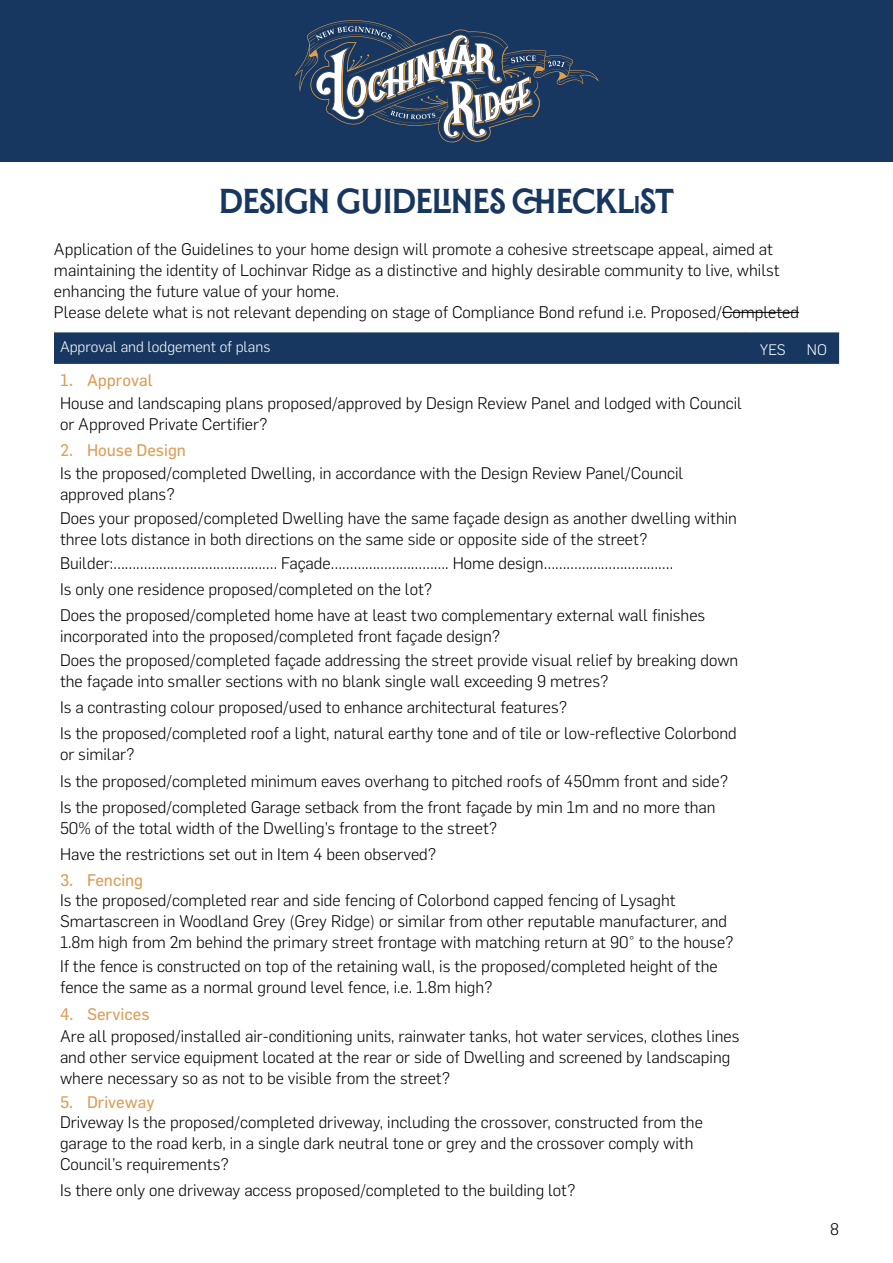
<style>
.page{position:relative;width:893px;height:1263px;background:#fff}
.page>*{position:absolute;margin:0;border:0;box-sizing:border-box;transform-origin:0 0}
.t1{font:34.5px "Montecatini Pro Stretto Ultra";color:#173760}
.t2{font:300 16.5px/21px "Flama";color:#000}
.t3{font:16.5px "Flama";color:#db9f5a}
.t4{font:300 15px "Flama";color:#fff}
.s1{font-size:24.15px}
</style>
<div class="page">
<div style="left:0;top:0;width:893px;height:162px;background:#173760"></div>
<svg style="left:294px;top:20px;width:305px;height:122px"></svg>
<hr style="left:722px;top:312px;width:77px;height:1px;background:#000">
<div style="left:54px;top:334px;width:785px;height:30px;background:#173760"></div>
<hr style="left:54px;top:332px;width:697px;height:2px;background:#173760">
<hr style="left:751px;top:332px;width:44px;height:2px;background:#173760">
<hr style="left:795px;top:332px;width:44px;height:2px;background:#173760">
<h1 class="t1" style="left:219px;top:181px;width:456px">DESIGN GUIDELINES CHECKL<span class="s1">I</span>ST</h1>
<p class="t2" style="left:54px;top:238px;width:747px">Application of the Guidelines to your home design will promote a cohesive streetscape appeal, aimed at maintaining the identity of Lochinvar Ridge as a distinctive and highly desirable community to live, whilst enhancing the future value of your home.<br>Please delete what is not relevant depending on stage of Compliance Bond refund i.e. Proposed/Completed</p>
<p class="t4" style="left:60px;top:336px;width:212px">Approval and lodgement of plans</p>
<p class="t4" style="left:760px;top:339px;width:27px">YES</p>
<p class="t4" style="left:807px;top:339px;width:22px">NO</p>
<p class="t3" style="left:60px;top:370px;width:94px">1. Approval</p>
<p class="t2" style="left:60px;top:391px;width:683px">House and landscaping plans proposed/approved by Design Review Panel and lodged with Council or Approved Private Certifier?</p>
<p class="t3" style="left:60px;top:440px;width:128px">2. House Design</p>
<p class="t2" style="left:60px;top:461px;width:625px">Is the proposed/completed Dwelling, in accordance with the Design Review Panel/Council approved plans?</p>
<p class="t2" style="left:60px;top:506px;width:678px">Does your proposed/completed Dwelling have the same façade design as another dwelling within three lots distance in both directions on the same side or opposite side of the street?</p>
<p class="t2" style="left:60px;top:549px;width:647px;line-height:26.1px">Builder:……………………………………. Façade…………………………. Home design…………………………….<br>Is only one residence proposed/completed on the lot?<br>Does the proposed/completed home have at least two complementary external wall finishes</p>
<p class="t2" style="left:60px;top:623px;width:680px;line-height:24.2px">incorporated into the proposed/completed front façade design?<br>Does the proposed/completed façade addressing the street provide visual relief by breaking down</p>
<p class="t2" style="left:60px;top:667px;width:678px;line-height:26.1px">the façade into smaller sections with no blank single wall exceeding 9 metres?<br>Is a contrasting colour proposed/used to enhance architectural features?<br>Is the proposed/completed roof a light, natural earthy tone and of tile or low-reflective Colorbond</p>
<p class="t2" style="left:60px;top:741px;width:670px;line-height:26.1px">or similar?<br>Is the proposed/completed minimum eaves overhang to pitched roofs of 450mm front and side?<br>Is the proposed/completed Garage setback from the front façade by min 1m and no more than</p>
<p class="t2" style="left:60px;top:814px;width:439px;line-height:26.1px">50% of the total width of the Dwelling’s frontage to the street?<br>Have the restrictions set out in Item 4 been observed?</p>
<p class="t3" style="left:60px;top:870px;width:85px">3. Fencing</p>
<p class="t2" style="left:60px;top:889px;width:675px">Is the proposed/completed rear and side fencing of Colorbond capped fencing of Lysaght<br>Smartascreen in Woodland Grey (Grey Ridge) or similar from other reputable manufacturer, and<br>1.8m high from 2m behind the primary street frontage with matching return at 90° to the house?</p>
<p class="t2" style="left:60px;top:955px;width:659px">If the fence is constructed on top of the retaining wall, is the proposed/completed height of the fence the same as a normal ground level fence, i.e. 1.8m high?</p>
<p class="t3" style="left:60px;top:1004px;width:91px">4. Services</p>
<p class="t2" style="left:60px;top:1024px;width:681px">Are all proposed/installed air-conditioning units, rainwater tanks, hot water services, clothes lines and other service equipment located at the rear or side of Dwelling and screened by landscaping where necessary so as not to be visible from the street?</p>
<p class="t3" style="left:60px;top:1092px;width:96px">5. Driveway</p>
<p class="t2" style="left:60px;top:1111px;width:644px">Driveway Is the proposed/completed driveway, including the crossover, constructed from the garage to the road kerb, in a single dark neutral tone or grey and the crossover comply with<br>Council’s requirements?</p>
<p class="t2" style="left:60px;top:1179px;width:517px">Is there only one driveway access proposed/completed to the building lot?</p>
<p class="t2" style="left:830px;top:1218px;width:10px">8</p>
</div>
